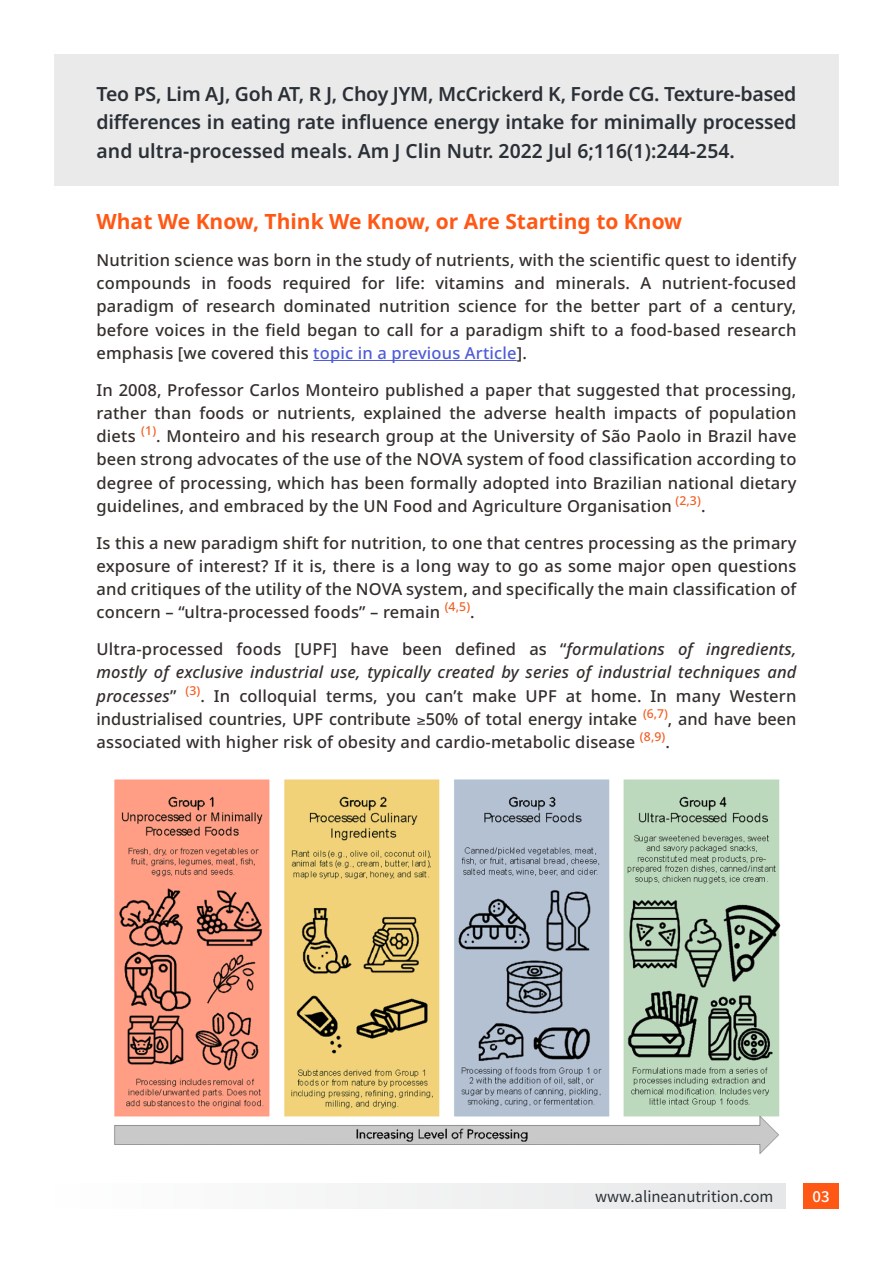
<style>
.page{position:relative;width:893px;height:1263px;background:#fff}
.page>*{position:absolute;margin:0;border:0;box-sizing:border-box;transform-origin:0 0}
.t1{font:700 21px "Noto Sans";color:#ff5815}
.t2{font:600 19.5px/28.5px "Noto Sans";letter-spacing:.005em;color:#2b3036;text-align:justify}
.t3{font:500 16.5px/23.2px "Noto Sans";letter-spacing:.01em;color:#342e2c;text-align:justify}
.t4{font:15px "Noto Sans SC";color:#2b3036}
.t5{font:500 15px "Noto Sans SC";color:#fff}
.s1{color:#4f5cd6}
.s2{font-style:italic}
</style>
<div class="page">
<div style="left:54px;top:54px;width:785px;height:131px;background:#eaeaeb"></div>
<hr style="left:313px;top:360px;width:204px;height:1px;background:#4f5cd6">
<div style="left:54px;top:1183px;width:731px;height:26px;background:#f2f2f3"></div>
<div style="left:803px;top:1183px;width:36px;height:26px;background:#ff5815"></div>
<img style="left:114px;top:779px;width:667px;height:375px">
<p class="t2" style="left:97px;top:80px;width:701px">Teo PS, Lim AJ, Goh AT, R J, Choy JYM, McCrickerd K, Forde CG. Texture-based differences in eating rate influence energy intake for minimally processed and ultra-processed meals. Am J Clin Nutr. 2022 Jul 6;116(1):244-254.</p>
<p class="t1" style="left:97px;top:210px;width:587px">What We Know, Think We Know, or Are Starting to Know</p>
<p class="t3" style="left:97px;top:248px;width:701px">Nutrition science was born in the study of nutrients, with the scientific quest to identify compounds in foods required for life: vitamins and minerals. A nutrient-focused paradigm of research dominated nutrition science for the better part of a century, before voices in the field began to call for a paradigm shift to a food-based research emphasis [we covered this <span class="s1">topic in a previous Article</span>].</p>
<p class="t3" style="left:97px;top:378px;width:701px">In 2008, Professor Carlos Monteiro published a paper that suggested that processing, rather than foods or nutrients, explained the adverse health impacts of population diets <sup>(1)</sup>. Monteiro and his research group at the University of São Paolo in Brazil have been strong advocates of the use of the NOVA system of food classification according to degree of processing, which has been formally adopted into Brazilian national dietary guidelines, and embraced by the UN Food and Agriculture Organisation <sup>(2,3)</sup>.</p>
<p class="t3" style="left:97px;top:531px;width:701px">Is this a new paradigm shift for nutrition, to one that centres processing as the primary exposure of interest? If it is, there is a long way to go as some major open questions and critiques of the utility of the NOVA system, and specifically the main classification of concern – “ultra-processed foods” – remain <sup>(4,5)</sup>.</p>
<p class="t3" style="left:97px;top:638px;width:701px">Ultra-processed foods [UPF] have been defined as “<span class="s2">formulations of ingredients, mostly of exclusive industrial use, typically created by series of industrial techniques and processes</span>” <sup>(3)</sup>. In colloquial terms, you can’t make UPF at home. In many Western industrialised countries, UPF contribute ≥50% of total energy intake <sup>(6,7)</sup>, and have been associated with higher risk of obesity and cardio-metabolic disease <sup>(8,9)</sup>.</p>
<p class="t4" style="left:595px;top:1188px;width:180px">www.alineanutrition.com</p>
<p class="t5" style="left:813px;top:1188px;width:19px">03</p>
</div>
